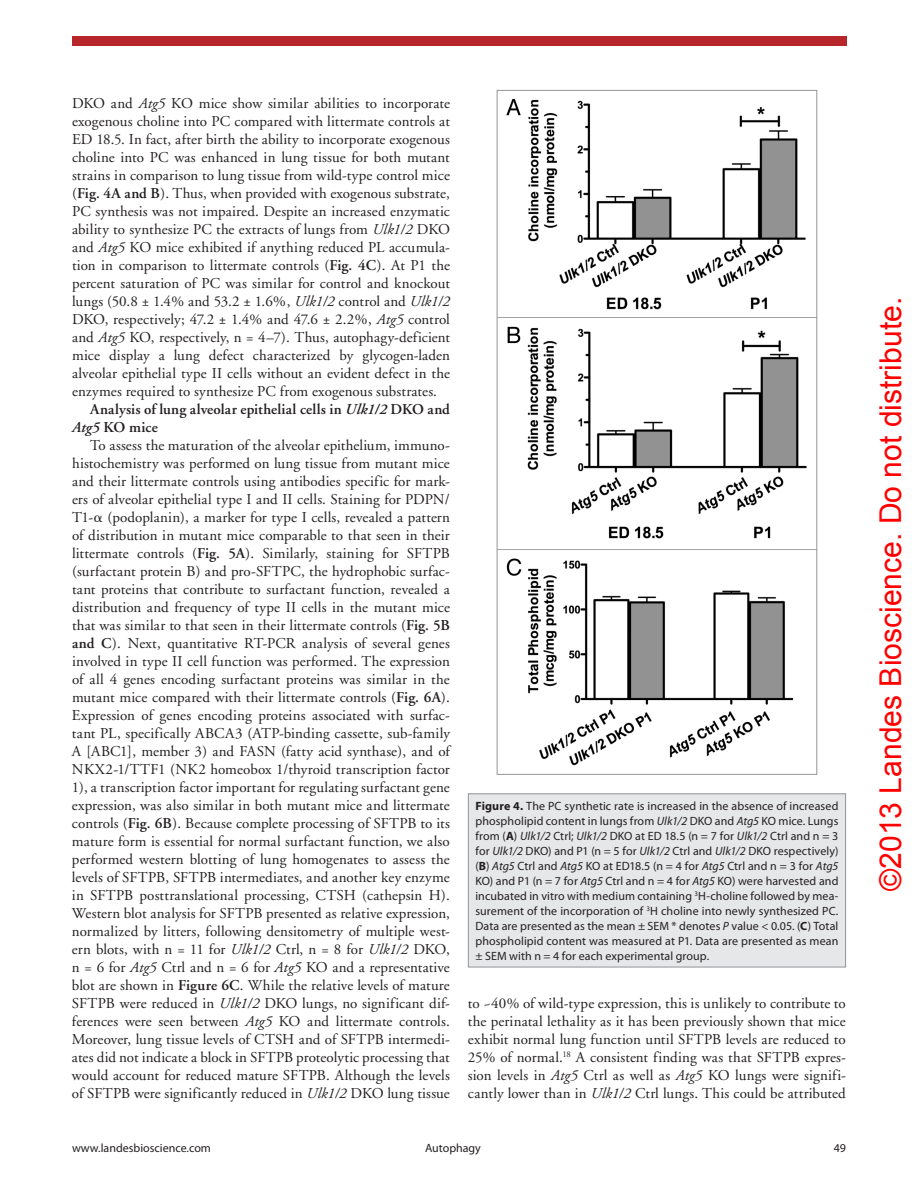
<style>
.page{position:relative;width:918px;height:1188px;background:#fff}
.page>*{position:absolute;margin:0;border:0;box-sizing:border-box;transform-origin:0 0}
.t1{font:30.15px "Arial";color:#f00}
.t2{font:15px/18px "Adobe Garamond";letter-spacing:.01em;color:#231f20;text-align:justify}
.t3{font:600 15px "Adobe Garamond";letter-spacing:.01em;color:#231f20}
.t4{font:12px/15px "Myriad Pro";letter-spacing:.005em;color:#231f20;text-align:justify}
.s1{font-style:italic}
.s2{font-weight:600}
.s3{font-family:"Universal Std Greekw Math Pi"}
.s4{font-weight:700}
</style>
<div class="page">
<div style="left:72px;top:36px;width:774px;height:10px;background:#b7262b"></div>
<div style="left:468px;top:794px;width:378px;height:173px;background:#e6e7e9"></div>
<div style="left:468px;top:793px;width:378px;height:174px;border:1px solid #939598"></div>
<img style="left:499px;top:99px;width:316px;height:667px">
<p class="t2" style="left:72px;top:95px;width:379px">DKO and <span class="s1">Atg5</span> KO mice show similar abilities to incorporate</p>
<p class="t2" style="left:72px;top:113px;width:379px">exogenous choline into PC compared with littermate controls at</p>
<p class="t2" style="left:72px;top:131px;width:379px">ED 18.5. In fact, after birth the ability to incorporate exogenous</p>
<p class="t2" style="left:72px;top:149px;width:379px">choline into PC was enhanced in lung tissue for both mutant</p>
<p class="t2" style="left:72px;top:167px;width:379px">strains in comparison to lung tissue from wild-type control mice</p>
<p class="t2" style="left:72px;top:185px;width:379px">(<span class="s2">Fig. 4A and B</span>). Thus, when provided with exogenous substrate,</p>
<p class="t2" style="left:72px;top:203px;width:379px">PC synthesis was not impaired. Despite an increased enzymatic</p>
<p class="t2" style="left:72px;top:221px;width:379px">ability to synthesize PC the extracts of lungs from <span class="s1">Ulk1/2</span> DKO</p>
<p class="t2" style="left:72px;top:239px;width:379px">and <span class="s1">Atg5</span> KO mice exhibited if anything reduced PL accumula-</p>
<p class="t2" style="left:72px;top:257px;width:379px">tion in comparison to littermate controls (<span class="s2">Fig. 4C</span>). At P1 the</p>
<p class="t2" style="left:72px;top:275px;width:379px">percent saturation of PC was similar for control and knockout</p>
<p class="t2" style="left:72px;top:293px;width:379px">lungs (50.8 ± 1.4% and 53.2 ± 1.6%, <span class="s1">Ulk1/2</span> control and <span class="s1">Ulk1/2</span></p>
<p class="t2" style="left:72px;top:311px;width:379px">DKO, respectively; 47.2 ± 1.4% and 47.6 ± 2.2%, <span class="s1">Atg5</span> control</p>
<p class="t2" style="left:72px;top:329px;width:379px">and <span class="s1">Atg5</span> KO, respectively, n = 4–7). Thus, autophagy-deficient</p>
<p class="t2" style="left:72px;top:347px;width:379px">mice display a lung defect characterized by glycogen-laden</p>
<p class="t2" style="left:72px;top:365px;width:379px">alveolar epithelial type II cells without an evident defect in the</p>
<p class="t2" style="left:72px;top:383px;width:367px">enzymes required to synthesize PC from exogenous substrates.</p>
<p class="t3" style="left:90px;top:401px;width:361px">Analysis of lung alveolar epithelial cells in <span class="s1">Ulk1/2</span> DKO and</p>
<p class="t3" style="left:72px;top:419px;width:87px"><span class="s1">Atg5</span> KO mice</p>
<p class="t2" style="left:90px;top:437px;width:361px">To assess the maturation of the alveolar epithelium, immuno-</p>
<p class="t2" style="left:72px;top:455px;width:379px">histochemistry was performed on lung tissue from mutant mice</p>
<p class="t2" style="left:72px;top:473px;width:379px">and their littermate controls using antibodies specific for mark-</p>
<p class="t2" style="left:72px;top:491px;width:379px">ers of alveolar epithelial type I and II cells. Staining for PDPN/</p>
<p class="t2" style="left:72px;top:509px;width:379px">T1-<span class="s3">α</span> (podoplanin), a marker for type I cells, revealed a pattern</p>
<p class="t2" style="left:72px;top:527px;width:379px">of distribution in mutant mice comparable to that seen in their</p>
<p class="t2" style="left:72px;top:545px;width:379px">littermate controls (<span class="s2">Fig. 5A</span>). Similarly, staining for SFTPB</p>
<p class="t2" style="left:72px;top:563px;width:379px">(surfactant protein B) and pro-SFTPC, the hydrophobic surfac-</p>
<p class="t2" style="left:72px;top:581px;width:379px">tant proteins that contribute to surfactant function, revealed a</p>
<p class="t2" style="left:72px;top:599px;width:380px">distribution and frequency of type II cells in the mutant mice</p>
<p class="t2" style="left:72px;top:617px;width:379px">that was similar to that seen in their littermate controls (<span class="s2">Fig. 5B</span></p>
<p class="t2" style="left:72px;top:635px;width:379px"><span class="s2">and C</span>). Next, quantitative RT-PCR analysis of several genes</p>
<p class="t2" style="left:72px;top:653px;width:379px">involved in type II cell function was performed. The expression</p>
<p class="t2" style="left:72px;top:671px;width:379px">of all 4 genes encoding surfactant proteins was similar in the</p>
<p class="t2" style="left:72px;top:689px;width:379px">mutant mice compared with their littermate controls (<span class="s2">Fig. 6A</span>).</p>
<p class="t2" style="left:72px;top:707px;width:379px">Expression of genes encoding proteins associated with surfac-</p>
<p class="t2" style="left:72px;top:725px;width:379px">tant PL, specifically ABCA3 (ATP-binding cassette, sub-family</p>
<p class="t2" style="left:72px;top:743px;width:379px">A [ABC1], member 3) and FASN (fatty acid synthase), and of</p>
<p class="t2" style="left:72px;top:761px;width:379px">NKX2-1/TTF1 (NK2 homeobox 1/thyroid transcription factor</p>
<p class="t2" style="left:72px;top:779px;width:379px">1), a transcription factor important for regulating surfactant gene</p>
<p class="t2" style="left:72px;top:797px;width:379px">expression, was also similar in both mutant mice and littermate</p>
<p class="t2" style="left:72px;top:815px;width:379px">controls (<span class="s2">Fig. 6B</span>). Because complete processing of SFTPB to its</p>
<p class="t2" style="left:72px;top:833px;width:379px">mature form is essential for normal surfactant function, we also</p>
<p class="t2" style="left:72px;top:851px;width:379px">performed western blotting of lung homogenates to assess the</p>
<p class="t2" style="left:72px;top:869px;width:379px">levels of SFTPB, SFTPB intermediates, and another key enzyme</p>
<p class="t2" style="left:72px;top:887px;width:379px">in SFTPB posttranslational processing, CTSH (cathepsin H).</p>
<p class="t2" style="left:72px;top:905px;width:379px">Western blot analysis for SFTPB presented as relative expression,</p>
<p class="t2" style="left:72px;top:923px;width:379px">normalized by litters, following densitometry of multiple west-</p>
<p class="t2" style="left:72px;top:941px;width:379px">ern blots, with n = 11 for <span class="s1">Ulk1/2</span> Ctrl, n = 8 for <span class="s1">Ulk1/2</span> DKO,</p>
<p class="t2" style="left:72px;top:959px;width:379px">n = 6 for <span class="s1">Atg5</span> Ctrl and n = 6 for <span class="s1">Atg5</span> KO and a representative</p>
<p class="t2" style="left:72px;top:977px;width:379px">blot are shown in <span class="s2">Figure 6C</span>. While the relative levels of mature</p>
<p class="t2" style="left:72px;top:995px;width:379px">SFTPB were reduced in <span class="s1">Ulk1/2</span> DKO lungs, no significant dif-</p>
<p class="t2" style="left:72px;top:1013px;width:379px">ferences were seen between <span class="s1">Atg5</span> KO and littermate controls.</p>
<p class="t2" style="left:72px;top:1031px;width:379px">Moreover, lung tissue levels of CTSH and of SFTPB intermedi-</p>
<p class="t2" style="left:72px;top:1049px;width:379px">ates did not indicate a block in SFTPB proteolytic processing that</p>
<p class="t2" style="left:72px;top:1067px;width:379px">would account for reduced mature SFTPB. Although the levels</p>
<p class="t2" style="left:72px;top:1085px;width:379px">of SFTPB were significantly reduced in <span class="s1">Ulk1/2</span> DKO lung tissue</p>
<p class="t4" style="left:475px;top:798px;width:365px"><span class="s4">Figure 4.</span> The PC synthetic rate is increased in the absence of increased phospholipid content in lungs from <span class="s1">Ulk1/2</span> DKO and <span class="s1">Atg5</span> KO mice. Lungs from (<span class="s4">A</span>) <span class="s1">Ulk1/2</span> Ctrl; <span class="s1">Ulk1/2</span> DKO at ED 18.5 (n = 7 for <span class="s1">Ulk1/2</span> Ctrl and n = 3 for <span class="s1">Ulk1/2</span> DKO) and P1 (n = 5 for <span class="s1">Ulk1/2</span> Ctrl and <span class="s1">Ulk1/2</span> DKO respectively) (<span class="s4">B</span>) <span class="s1">Atg5</span> Ctrl and <span class="s1">Atg5</span> KO at ED18.5 (n = 4 for <span class="s1">Atg5</span> Ctrl and n = 3 for <span class="s1">Atg5<br></span>KO) and P1 (n = 7 for <span class="s1">Atg5</span> Ctrl and n = 4 for <span class="s1">Atg5</span> KO) were harvested and incubated in vitro with medium containing <sup>3</sup>H-choline followed by mea&shy;surement of the incorporation of <sup>3</sup>H choline into newly synthesized PC.<br>Data are presented as the mean ± SEM * denotes <span class="s1">P</span> value &lt; 0.05. (<span class="s4">C</span>) Total phospholipid content was measured at P1. Data are presented as mean ± SEM with n = 4 for each experimental group.</p>
<p class="t2" style="left:468px;top:995px;width:380px">to ~40% of wild-type expression, this is unlikely to contribute to the perinatal lethality as it has been previously shown that mice exhibit normal lung function until SFTPB levels are reduced to 25% of normal.<sup>18</sup> A consistent finding was that SFTPB expres&shy;sion levels in <span class="s1">Atg5</span> Ctrl as well as <span class="s1">Atg5</span> KO lungs were signifi&shy;cantly lower than in <span class="s1">Ulk1/2</span> Ctrl lungs. This could be attributed</p>
<p class="t4" style="left:72px;top:1140px;width:251px">www.landesbioscience.com A</p>
<p class="t4" style="left:432px;top:1140px;width:50px">utophagy</p>
<p class="t4" style="left:834px;top:1140px;width:14px">49</p>
<h1 class="t1" style="left:871px;top:891px;width:595px;rotate:-90deg">©2013 Landes Bioscience. Do not distribute.</h1>
</div>
